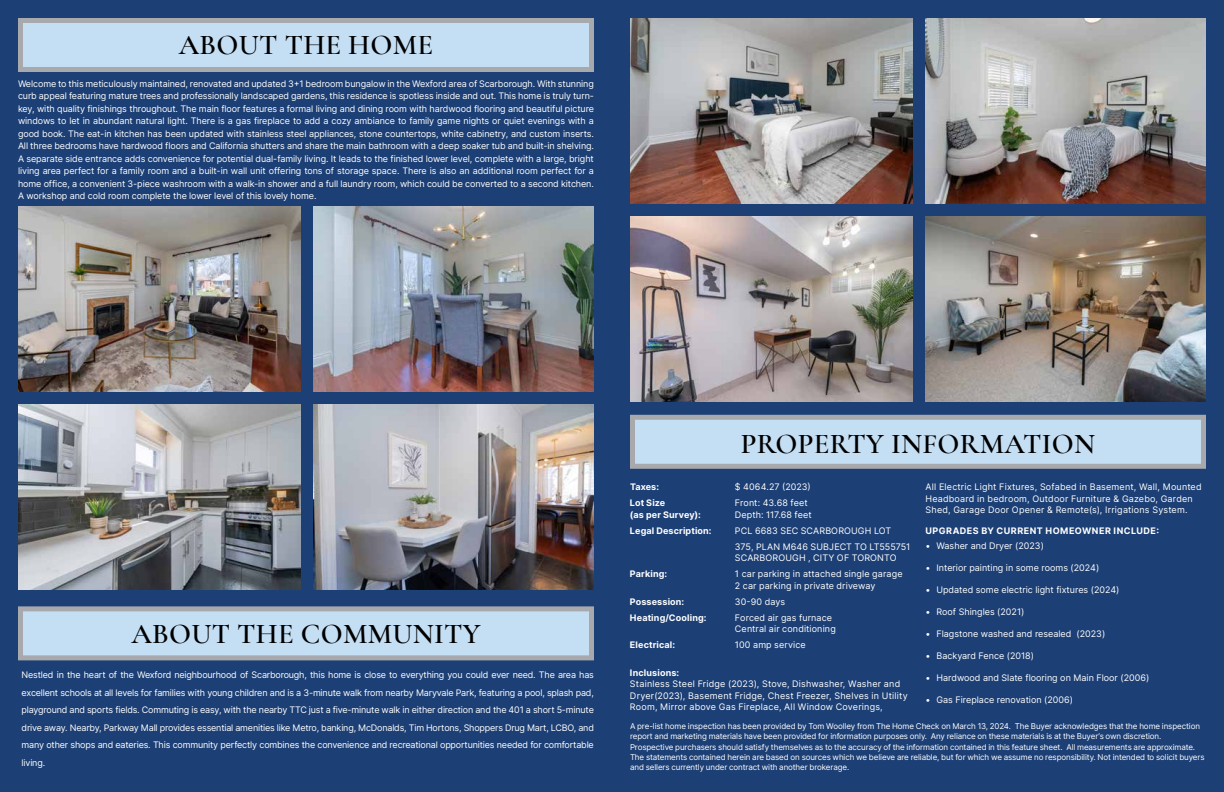
<style>
.page{position:relative;width:1224px;height:792px;background:#1c3f75}
.page>*{position:absolute;margin:0;border:0;box-sizing:border-box;transform-origin:0 0}
.t1{font:600 28.7px "Cormorant Garamond";letter-spacing:.01em;color:#000}
.t2{font:9px/12.5px "Inter";letter-spacing:.01em;color:#fff}
.t3{font:700 9px "Inter";letter-spacing:.015em;color:#fff}
.t4{font:700 9px "Inter";letter-spacing:.055em;color:#fff}
.t5{font:8px/10px "Inter";letter-spacing:-.015em;color:#fff}
</style>
<div class="page">
<div style="left:18px;top:18px;width:576px;height:54px;background:#c4def4;border:5px solid #a7a9ac"></div>
<div style="left:18px;top:606px;width:576px;height:54px;background:#c4def4;border:5px solid #a7a9ac"></div>
<div style="left:630px;top:415px;width:576px;height:54px;background:#c4def4;border:5px solid #a7a9ac"></div>
<img style="left:630px;top:18px;width:282px;height:185px">
<img style="left:926px;top:18px;width:280px;height:185px">
<img style="left:926px;top:216px;width:280px;height:186px">
<img style="left:630px;top:216px;width:282px;height:186px">
<img style="left:18px;top:206px;width:282px;height:186px">
<img style="left:314px;top:206px;width:280px;height:186px">
<img style="left:314px;top:405px;width:280px;height:185px">
<img style="left:18px;top:405px;width:282px;height:185px">
<h1 class="t1" style="left:179px;top:27px;width:256px">ABOUT THE HOME</h1>
<p class="t2" style="left:18px;top:77px;width:578px;text-align:justify">Welcome to this meticulously maintained, renovated and updated 3+1 bedroom bungalow in the Wexford area of Scarborough. With stunning curb appeal featuring mature trees and professionally landscaped gardens, this residence is spotless inside and out. This home is truly turn&shy;key, with quality finishings throughout. The main floor features a formal living and dining room with hardwood flooring and beautiful picture windows to let in abundant natural light. There is a gas fireplace to add a cozy ambiance to family game nights or quiet evenings with a good book. The eat-in kitchen has been updated with stainless steel appliances, stone countertops, white cabinetry, and custom inserts.<br>All three bedrooms have hardwood floors and California shutters and share the main bathroom with a deep soaker tub and built-in shelving.<br>A separate side entrance adds convenience for potential dual-family living. It leads to the finished lower level, complete with a large, bright living area perfect for a family room and a built-in wall unit offering tons of storage space. There is also an additional room perfect for a home office, a convenient 3-piece washroom with a walk-in shower and a full laundry room, which could be converted to a second kitchen.<br>A workshop and cold room complete the lower level of this lovely home.</p>
<h1 class="t1" style="left:131px;top:616px;width:351px">ABOUT THE COMMUNITY</h1>
<p class="t2" style="left:22px;top:666px;width:574px;line-height:17.5px;text-align:justify">Nestled in the heart of the Wexford neighbourhood of Scarborough, this home is close to everything you could ever need. The area has excellent schools at all levels for families with young children and is a 3-minute walk from nearby Maryvale Park, featuring a pool, splash pad, playground and sports fields. Commuting is easy, with the nearby TTC just a five-minute walk in either direction and the 401 a short 5-minute drive away. Nearby, Parkway Mall provides essential amenities like Metro, banking, McDonalds, Tim Hortons, Shoppers Drug Mart, LCBO, and many other shops and eateries. This community perfectly combines the convenience and recreational opportunities needed for comfortable living.</p>
<h1 class="t1" style="left:741px;top:426px;width:356px">PROPERTY INFORMATION</h1>
<p class="t3" style="left:630px;top:480px;width:31px">Taxes:</p>
<p class="t2" style="left:735px;top:480px;width:77px">$ 4064.27 (2023)</p>
<p class="t3" style="left:630px;top:496px;width:37px">Lot Size</p>
<p class="t2" style="left:735px;top:496px;width:74px">Front: 43.68 feet</p>
<p class="t3" style="left:630px;top:508px;width:72px">(as per Survey):</p>
<p class="t2" style="left:735px;top:508px;width:78px">Depth: 117.68 feet</p>
<p class="t3" style="left:630px;top:524px;width:83px">Legal Description:</p>
<p class="t2" style="left:735px;top:522px;width:177px;line-height:16px">PCL 6683 SEC SCARBOROUGH LOT<br>375, PLAN M646 SUBJECT TO LT555751</p>
<p class="t2" style="left:735px;top:551px;width:163px">SCARBOROUGH , CITY OF TORONTO</p>
<p class="t3" style="left:630px;top:567px;width:39px">Parking:</p>
<p class="t2" style="left:735px;top:568px;width:169px;line-height:11.5px">1 car parking in attached single garage<br>2 car parking in private driveway</p>
<p class="t3" style="left:630px;top:595px;width:56px">Possession:</p>
<p class="t2" style="left:735px;top:595px;width:52px">30-90 days</p>
<p class="t3" style="left:630px;top:611px;width:78px">Heating/Cooling:</p>
<p class="t2" style="left:735px;top:611px;width:102px;line-height:11.5px">Forced air gas furnace<br>Central air conditioning</p>
<p class="t3" style="left:630px;top:638px;width:47px">Electrical:</p>
<p class="t2" style="left:735px;top:638px;width:72px">100 amp service</p>
<p class="t3" style="left:630px;top:666px;width:51px">Inclusions:</p>
<p class="t2" style="left:630px;top:678px;width:279px;line-height:11.5px">Stainless Steel Fridge (2023), Stove, Dishwasher, Washer and<br>Dryer(2023), Basement Fridge, Chest Freezer, Shelves in Utility<br>Room, Mirror above Gas Fireplace, All Window Coverings,</p>
<p class="t2" style="left:926px;top:481px;width:278px;line-height:11.5px">All Electric Light Fixtures, Sofabed in Basement, Wall, Mounted<br>Headboard in bedroom, Outdoor Furniture &amp; Gazebo, Garden<br>Shed, Garage Door Opener &amp; Remote(s), Irrigations System.</p>
<p class="t4" style="left:926px;top:524px;width:235px">UPGRADES BY CURRENT HOMEOWNER INCLUDE:</p>
<p class="t2" style="left:926px;top:539px;width:120px">• Washer and Dryer (2023)</p>
<p class="t2" style="left:926px;top:561px;width:175px">• Interior painting in some rooms (2024)</p>
<p class="t2" style="left:926px;top:583px;width:195px">• Updated some electric light fixtures (2024)</p>
<p class="t2" style="left:926px;top:605px;width:100px">• Roof Shingles (2021)</p>
<p class="t2" style="left:926px;top:627px;width:181px">• Flagstone washed and resealed (2023)</p>
<p class="t2" style="left:926px;top:649px;width:110px">• Backyard Fence (2018)</p>
<p class="t2" style="left:926px;top:671px;width:225px">• Hardwood and Slate flooring on Main Floor (2006)</p>
<p class="t2" style="left:926px;top:693px;width:149px">• Gas Fireplace renovation (2006)</p>
<p class="t5" style="left:630px;top:720px;width:572px">A pre-list home inspection has been provided by Tom Woolley from The Home Check on March 13, 2024. The Buyer acknowledges that the home inspection report and marketing materials have been provided for information purposes only. Any reliance on these materials is at the Buyer’s own discretion.</p>
<p class="t5" style="left:630px;top:742px;width:576px">Prospective purchasers should satisfy themselves as to the accuracy of the information contained in this feature sheet. All measurements are approximate.<br>The statements contained herein are based on sources which we believe are reliable, but for which we assume no responsibility. Not intended to solicit buyers and sellers currently under contract with another brokerage.</p>
</div>
